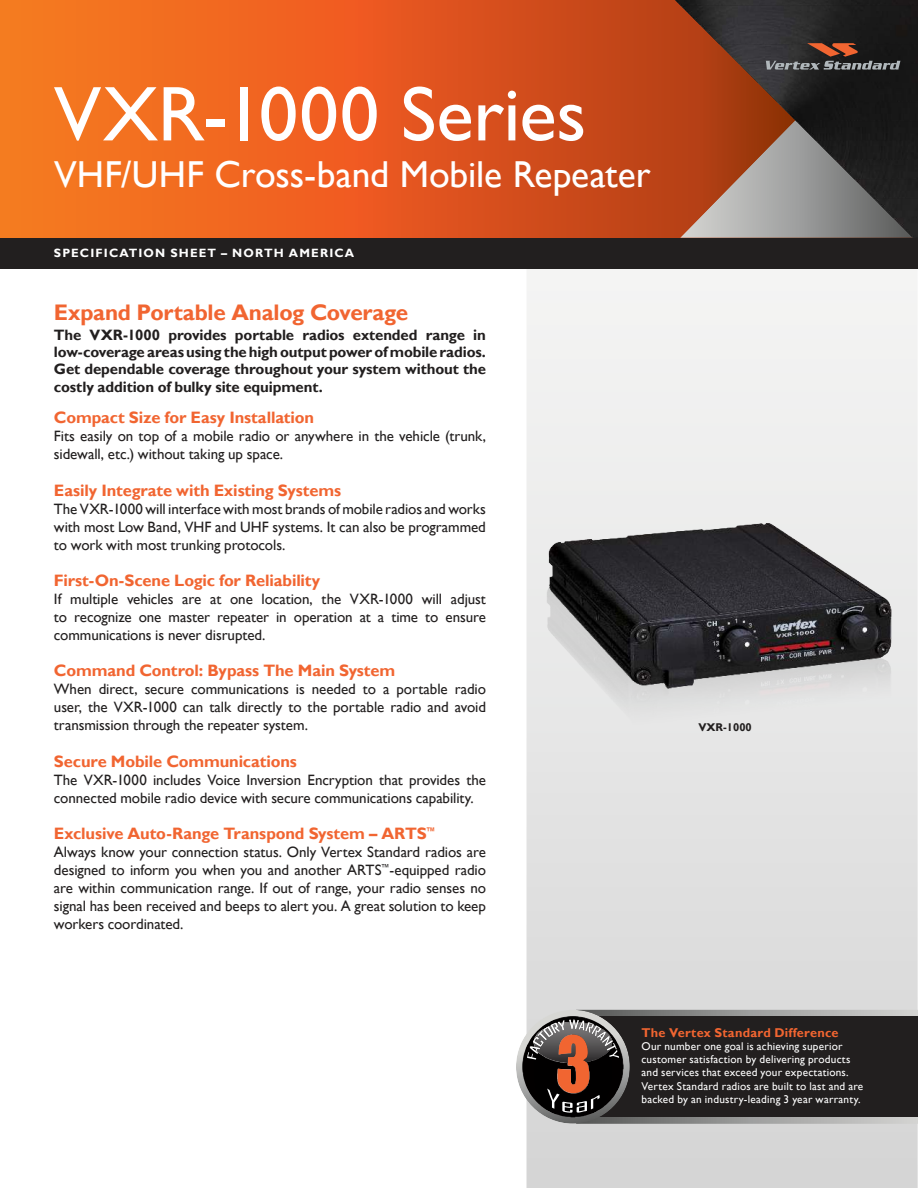
<style>
.page{position:relative;width:918px;height:1188px;background:#fff}
.page>*{position:absolute;margin:0;border:0;box-sizing:border-box;transform-origin:0 0}
.t1{font:78px "Gill Sans";letter-spacing:-.005em;color:#fff}
.t2{font:37.5px "Gill Sans";color:#fff}
.t3{font:700 22.5px "Gill Sans";letter-spacing:-.015em;color:#f16531}
.t4{font:700 16.5px "Gill Sans";letter-spacing:-.01em;color:#f16531}
.t5{font:15px/18px "Gill Sans";letter-spacing:-.005em;color:#221f1f;text-align:justify}
.t6{font:700 15px/17.2px "Gill Sans";letter-spacing:-.01em;color:#221f1f;text-align:justify}
.t7{font:700 12.75px "Gill Sans";letter-spacing:.015em;color:#f16531}
.t8{font:700 12px "Gill Sans";letter-spacing:.095em;color:#fff}
.t9{font:11.25px/13.2px "Gill Sans";letter-spacing:.02em;color:#fff}
.t10{font:700 11.25px "Gill Sans";color:#221f1f}
</style>
<div class="page">
<img style="left:527px;top:268px;width:391px;height:920px">
<img style="left:535px;top:511px;width:365px;height:247px">
<img style="left:0;top:0;width:675px;height:238px">
<svg style="left:675px;top:6px;width:237px;height:232px;background:#a56c55"></svg>
<img style="left:675px;top:0;width:243px;height:6px">
<img style="left:681px;top:6px;width:237px;height:19px">
<img style="left:700px;top:25px;width:218px;height:19px">
<img style="left:719px;top:44px;width:199px;height:20px">
<img style="left:739px;top:64px;width:179px;height:19px">
<img style="left:758px;top:83px;width:160px;height:19px">
<img style="left:777px;top:102px;width:141px;height:20px">
<img style="left:796px;top:121px;width:122px;height:20px">
<img style="left:816px;top:141px;width:102px;height:19px">
<img style="left:835px;top:160px;width:83px;height:19px">
<img style="left:854px;top:179px;width:64px;height:20px">
<img style="left:874px;top:199px;width:44px;height:19px">
<img style="left:893px;top:218px;width:25px;height:19px">
<div style="left:0;top:238px;width:918px;height:30px;background:#221f1f"></div>
<img style="left:630px;top:1010px;width:288px;height:114px">
<div style="left:573px;top:1017px;width:345px;height:100px;background:#221f1f"></div>
<img style="left:516px;top:1010px;width:114px;height:114px">
<img style="left:522px;top:1016px;width:102px;height:101px">
<svg style="left:527px;top:1020px;width:92px;height:93px;background:#5b463e"></svg>
<svg style="left:766px;top:43px;width:134px;height:27px;background:#4f413d"></svg>
<h1 class="t1" style="left:54px;top:82px;width:534px">VXR-1000 Series</h1>
<h2 class="t2" style="left:54px;top:159px;width:598px">VHF/UHF Cross-band Mobile Repeater</h2>
<p class="t8" style="left:54px;top:248px;width:302px">SPECIFICATION SHEET – NORTH AMERICA</p>
<h3 class="t3" style="left:54px;top:303px;width:356px">Expand Portable Analog Coverage</h3>
<p class="t6" style="left:54px;top:327px;width:434px">The VXR-1000 provides portable radios extended range in low-coverage areas using the high output power of mobile radios.<br>Get dependable coverage throughout your system without the costly addition of bulky site equipment.</p>
<p class="t4" style="left:54px;top:411px;width:262px">Compact Size for Easy Installation</p>
<p class="t5" style="left:54px;top:429px;width:434px">Fits easily on top of a mobile radio or anywhere in the vehicle (trunk, sidewall, etc.) without taking up space.</p>
<p class="t4" style="left:54px;top:484px;width:289px">Easily Integrate with Existing Systems</p>
<p class="t5" style="left:54px;top:501px;width:434px">The VXR-1000 will interface with most brands of mobile radios and works with most Low Band, VHF and UHF systems. It can also be programmed to work with most trunking protocols.</p>
<p class="t4" style="left:54px;top:574px;width:268px">First-On-Scene Logic for Reliability</p>
<p class="t5" style="left:54px;top:591px;width:434px">If multiple vehicles are at one location, the VXR-1000 will adjust to recognize one master repeater in operation at a time to ensure communications is never disrupted.</p>
<p class="t4" style="left:54px;top:664px;width:343px">Command Control: Bypass The Main System</p>
<p class="t5" style="left:54px;top:681px;width:434px">When direct, secure communications is needed to a portable radio user, the VXR-1000 can talk directly to the portable radio and avoid transmission through the repeater system.</p>
<p class="t4" style="left:54px;top:754px;width:244px">Secure Mobile Communications</p>
<p class="t5" style="left:54px;top:772px;width:434px">The VXR-1000 includes Voice Inversion Encryption that provides the connected mobile radio device with secure communications capability.</p>
<p class="t4" style="left:54px;top:827px;width:383px">Exclusive Auto-Range Transpond System – ARTS<sup>™</sup></p>
<p class="t5" style="left:54px;top:844px;width:434px">Always know your connection status. Only Vertex Standard radios are designed to inform you when you and another ARTS<sup>™</sup>-equipped radio are within communication range. If out of range, your radio senses no signal has been received and beeps to alert you. A great solution to keep workers coordinated.</p>
<p class="t10" style="left:698px;top:722px;width:55px">VXR-1000</p>
<p class="t7" style="left:642px;top:1027px;width:199px">The Vertex Standard Difference</p>
<p class="t9" style="left:642px;top:1040px;width:223px">Our number one goal is achieving superior customer satisfaction by delivering products and services that exceed your expectations.<br>Vertex Standard radios are built to last and are backed by an industry-leading 3 year warranty.</p>
</div>
